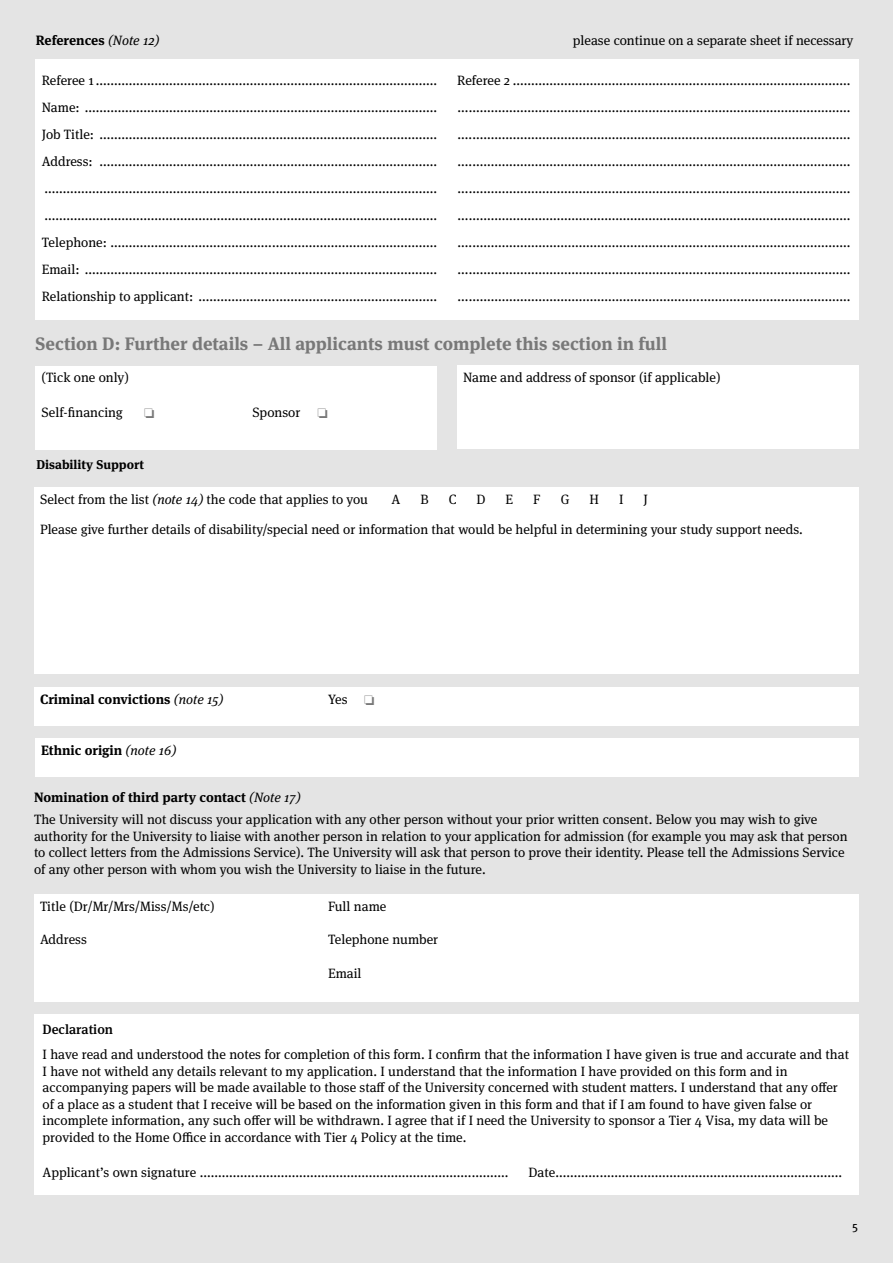
<style>
.page{position:relative;width:893px;height:1263px;background:#e4e4e4}
.page>*{position:absolute;margin:0;border:0;box-sizing:border-box;transform-origin:0 0}
.t1{font:700 18px "Meta Serif OT";color:#787878}
.t2{font:13.5px/16.5px "Meta Serif OT";color:#000}
.t3{font:700 13.5px "Meta Serif OT";color:#000}
.t4{font:500 13.5px "Meta Serif OT";color:#000}
.t5{font:700 12.75px "Meta Serif OT";color:#000}
.t6{font:12px "Meta OT";color:#000}
.s1{font-weight:400;font-style:italic}
.s2{font-style:italic}
.s3{color:#787878}
.s4{font-weight:700}
</style>
<div class="page">
<div style="left:36px;top:59px;width:823px;height:261px;background:#fff"></div>
<div style="left:34px;top:894px;width:825px;height:107px;background:#fff"></div>
<div style="left:457px;top:365px;width:402px;height:84px;background:#fff"></div>
<div style="left:36px;top:366px;width:401px;height:84px;background:#fff"></div>
<div style="left:34px;top:487px;width:825px;height:186px;background:#fff"></div>
<div style="left:34px;top:687px;width:825px;height:39px;background:#fff"></div>
<div style="left:34px;top:1014px;width:825px;height:181px;background:#fff"></div>
<div style="left:35px;top:738px;width:824px;height:39px;background:#fff"></div>
<p class="t3" style="left:36px;top:35px;width:125px">References <span class="s1">(Note 12)</span></p>
<p class="t2" style="left:573px;top:33px;width:282px">please continue on a separate sheet if necessary</p>
<p class="t2" style="left:42px;top:73px;width:397px">Referee 1 .............................................................................................</p>
<p class="t2" style="left:457px;top:73px;width:395px">Referee 2 ............................................................................................</p>
<p class="t2" style="left:42px;top:100px;width:397px">Name: ................................................................................................</p>
<p class="t2" style="left:458px;top:100px;width:394px">...........................................................................................................</p>
<p class="t2" style="left:42px;top:127px;width:397px">Job Title: ............................................................................................</p>
<p class="t2" style="left:458px;top:127px;width:394px">...........................................................................................................</p>
<p class="t2" style="left:42px;top:154px;width:397px">Address: ............................................................................................</p>
<p class="t2" style="left:458px;top:154px;width:394px">...........................................................................................................</p>
<p class="t2" style="left:44px;top:181px;width:394px">...........................................................................................................</p>
<p class="t2" style="left:458px;top:181px;width:394px">...........................................................................................................</p>
<p class="t2" style="left:44px;top:208px;width:394px">...........................................................................................................</p>
<p class="t2" style="left:458px;top:208px;width:394px">...........................................................................................................</p>
<p class="t2" style="left:42px;top:235px;width:397px">Telephone: .........................................................................................</p>
<p class="t2" style="left:458px;top:235px;width:394px">...........................................................................................................</p>
<p class="t2" style="left:42px;top:262px;width:397px">Email: ................................................................................................</p>
<p class="t2" style="left:458px;top:262px;width:394px">...........................................................................................................</p>
<p class="t2" style="left:42px;top:289px;width:397px">Relationship to applicant: .................................................................</p>
<p class="t2" style="left:458px;top:289px;width:394px">...........................................................................................................</p>
<h1 class="t1" style="left:36px;top:336px;width:633px">Section D: Further details – All applicants must complete this section in full</h1>
<p class="t2" style="left:42px;top:370px;width:89px">(Tick one only)</p>
<p class="t2" style="left:463px;top:370px;width:259px">Name and address of sponsor (if applicable)</p>
<p class="t2" style="left:42px;top:405px;width:83px">Self-financing</p>
<p class="t2" style="left:253px;top:405px;width:49px">Sponsor</p>
<p class="t5" style="left:36px;top:459px;width:109px">Disability Support</p>
<p class="t2" style="left:40px;top:492px;width:330px">Select from the list <span class="s2">(note 14)</span> the code that applies to you</p>
<p class="t2" style="left:391px;top:492px;width:10px">A</p>
<p class="t2" style="left:420px;top:492px;width:10px">B</p>
<p class="t2" style="left:449px;top:492px;width:9px">C</p>
<p class="t2" style="left:476px;top:492px;width:11px">D</p>
<p class="t2" style="left:506px;top:492px;width:9px">E</p>
<p class="t2" style="left:533px;top:492px;width:9px">F</p>
<p class="t2" style="left:561px;top:492px;width:10px">G</p>
<p class="t2" style="left:589px;top:492px;width:11px">H</p>
<p class="t2" style="left:619px;top:492px;width:6px">I</p>
<p class="t2" style="left:643px;top:492px;width:6px">J</p>
<p class="t2" style="left:40px;top:522px;width:764px">Please give further details of disability/special need or information that would be helpful in determining your study support needs.</p>
<p class="t3" style="left:40px;top:694px;width:185px">Criminal convictions <span class="s1">(note 15)</span></p>
<p class="t2" style="left:328px;top:692px;width:48px">Yes <span class="s3">□</span></p>
<p class="t3" style="left:41px;top:745px;width:137px">Ethnic origin <span class="s1">(note 16)</span></p>
<p class="t2" style="left:34px;top:787px;width:785px;line-height:22.5px"><span class="s4">Nomination of third party contact</span> <span class="s2">(Note 17)<br></span>The University will not discuss your application with any other person without your prior written consent. Below you may wish to give</p>
<p class="t2" style="left:34px;top:829px;width:815px">authority for the University to liaise with another person in relation to your application for admission (for example you may ask that person to collect letters from the Admissions Service). The University will ask that person to prove their identity. Please tell the Admissions Service of any other person with whom you wish the University to liaise in the future.</p>
<p class="t2" style="left:40px;top:899px;width:176px">Title (Dr/Mr/Mrs/Miss/Ms/etc)</p>
<p class="t2" style="left:328px;top:899px;width:60px">Full name</p>
<p class="t2" style="left:40px;top:932px;width:48px">Address</p>
<p class="t2" style="left:328px;top:932px;width:112px">Telephone number</p>
<p class="t2" style="left:328px;top:966px;width:35px">Email</p>
<p class="t4" style="left:43px;top:1024px;width:72px">Declaration</p>
<p class="t2" style="left:43px;top:1047px;width:808px">I have read and understood the notes for completion of this form. I confirm that the information I have given is true and accurate and that I have not witheld any details relevant to my application. I understand that the information I have provided on this form and in accompanying papers will be made available to those staff of the University concerned with student matters. I understand that any offer of a place as a student that I receive will be based on the information given in this form and that if I am found to have given false or incomplete information, any such offer will be withdrawn. I agree that if I need the University to sponsor a Tier 4 Visa, my data will be provided to the Home Office in accordance with Tier 4 Policy at the time.</p>
<p class="t2" style="left:43px;top:1165px;width:467px">Applicant’s own signature ....................................................................................</p>
<p class="t2" style="left:528px;top:1165px;width:315px">Date..............................................................................</p>
<p class="t6" style="left:852px;top:1222px;width:7px">5</p>
</div>
